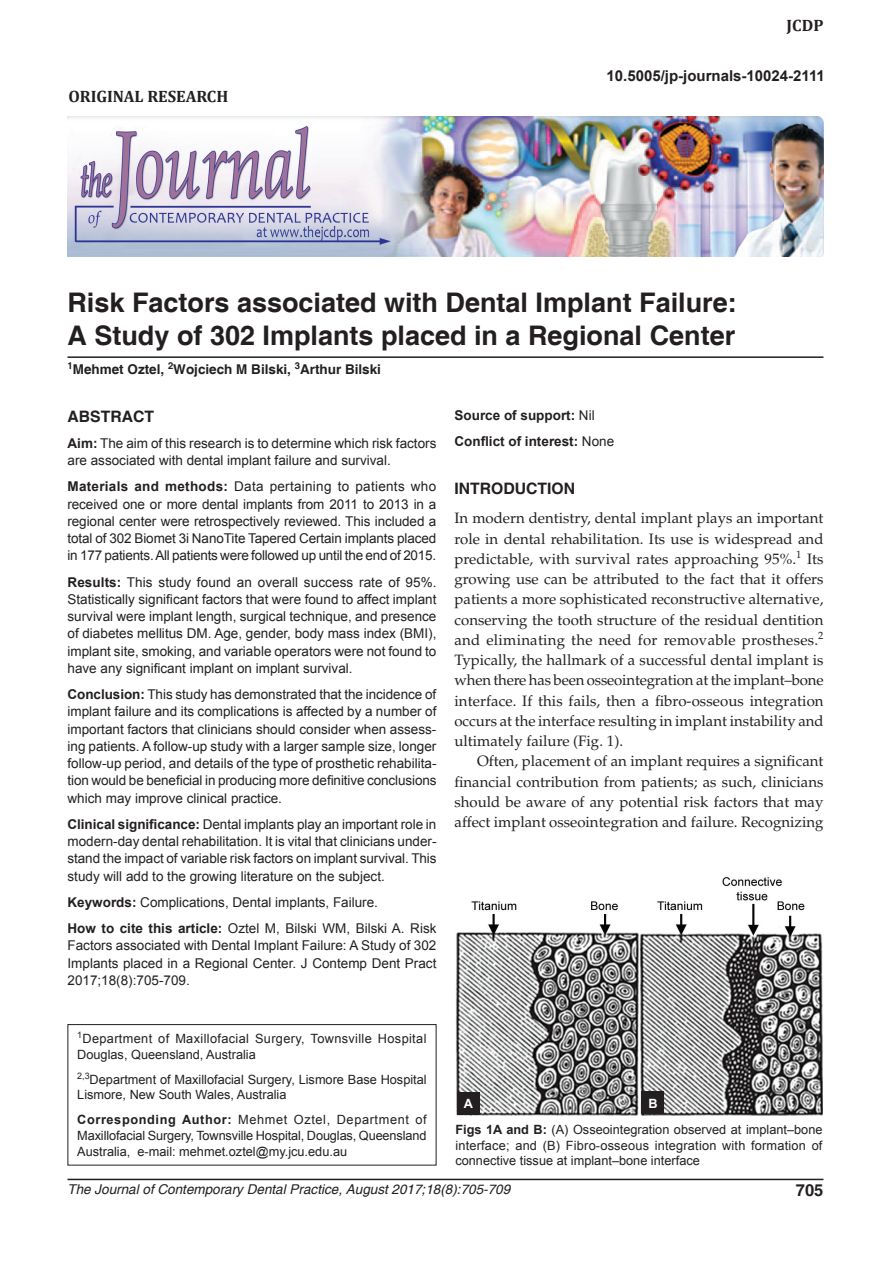
<style>
.page{position:relative;width:891px;height:1269px;background:#fff}
.page>*{position:absolute;margin:0;border:0;box-sizing:border-box;transform-origin:0 0}
.t1{font:700 27px/32.4px "Helvetica";color:#231f20}
.t2{font:700 16.5px "Cambria";color:#231f20}
.t3{font:700 16.5px "Helvetica";color:#231f20}
.t4{font:700 15.75px "Helvetica";color:#231f20}
.t5{font:15px/20.2px "Palatino";color:#231f20;text-align:justify}
.t6{font:700 15px "Arial";color:#231f20}
.t7{font:13.5px/17.2px "Arial";color:#231f20;text-align:justify}
.t8{font:italic 13.5px "Helvetica";color:#231f20}
.t9{font:700 13.5px "Helvetica";color:#231f20}
.t10{font:700 13.5px/26.2px "Arial";color:#231f20}
.t11{font:12.75px/15.8px "Arial";color:#231f20;text-align:justify}
.t12{font:12.75px/15.8px "Arial";letter-spacing:.03em;color:#231f20}
.t13{font:700 12.75px "Arial";color:#fff}
.s1{font-weight:700}
.s2{font-weight:400}
</style>
<div class="page">
<hr style="left:68px;top:1179px;width:756px;height:1px;background:#231f20">
<hr style="left:68px;top:356px;width:756px;height:2px;background:#231f20">
<div style="left:68px;top:1024px;width:368px;height:142px;border:1px solid #231f20"></div>
<img style="left:68px;top:116px;width:756px;height:141px">
<img style="left:456px;top:877px;width:367px;height:239px">
<div style="left:457px;top:1092px;width:23px;height:23px;background:#231f20"></div>
<div style="left:642px;top:1092px;width:22px;height:22px;background:#231f20"></div>
<p class="t2" style="left:787px;top:16px;width:38px">JCDP</p>
<p class="t2" style="left:68px;top:86px;width:161px">ORIGINAL RESEARCH</p>
<p class="t6" style="left:607px;top:65px;width:220px">10.5005/jp-journals-10024-2111</p>
<h1 class="t1" style="left:68px;top:288px;width:671px">Risk Factors associated with Dental Implant Failure:<br>A Study of 302 Implants placed in a Regional Center</h1>
<p class="t9" style="left:68px;top:361px;width:315px"><sup>1</sup>Mehmet Oztel, <sup>2</sup>Wojciech M Bilski, <sup>3</sup>Arthur Bilski</p>
<p class="t4" style="left:68px;top:406px;width:88px">ABSTRACT</p>
<p class="t7" style="left:68px;top:435px;width:370px"><span class="s1">Aim:</span> The aim of this research is to determine which risk factors are associated with dental implant failure and survival.</p>
<p class="t7" style="left:68px;top:478px;width:370px"><span class="s1">Materials and methods:</span> Data pertaining to patients who received one or more dental implants from 2011 to 2013 in a regional center were retrospectively reviewed. This included a total of 302 Biomet 3i NanoTite Tapered Certain implants placed in 177 patients. All patients were followed up until the end of 2015.</p>
<p class="t7" style="left:68px;top:573px;width:371px"><span class="s1">Results:</span> This study found an overall success rate of 95%.<br>Statistically significant factors that were found to affect implant survival were implant length, surgical technique, and presence of diabetes mellitus DM. Age, gender, body mass index (BMI), implant site, smoking, and variable operators were not found to have any significant implant on implant survival.</p>
<p class="t7" style="left:68px;top:686px;width:371px"><span class="s1">Conclusion:</span> This study has demonstrated that the incidence of implant failure and its complications is affected by a number of important factors that clinicians should consider when assess&shy;ing patients. A follow-up study with a larger sample size, longer follow-up period, and details of the type of prosthetic rehabilita&shy;tion would be beneficial in producing more definitive conclusions which may improve clinical practice.</p>
<p class="t7" style="left:68px;top:816px;width:371px"><span class="s1">Clinical significance:</span> Dental implants play an important role in modern-day dental rehabilitation. It is vital that clinicians under&shy;stand the impact of variable risk factors on implant survival. This study will add to the growing literature on the subject.</p>
<p class="t7" style="left:68px;top:889px;width:371px;line-height:26.2px"><span class="s1">Keywords:</span> Complications, Dental implants, Failure.<br><span class="s1">How to cite this article:</span> Oztel M, Bilski WM, Bilski A. Risk</p>
<p class="t7" style="left:68px;top:937px;width:370px">Factors associated with Dental Implant Failure: A Study of 302<br>Implants placed in a Regional Center. J Contemp Dent Pract 2017;18(8):705-709.</p>
<p class="t12" style="left:77px;top:1031px;width:351px"><sup>1</sup>Department of Maxillofacial Surgery, Townsville Hospital<br>Douglas, Queensland, Australia</p>
<p class="t11" style="left:77px;top:1072px;width:351px"><sup>2,3</sup>Department of Maxillofacial Surgery, Lismore Base Hospital<br>Lismore, New South Wales, Australia</p>
<p class="t11" style="left:77px;top:1112px;width:351px"><span class="s1">Corresponding Author:</span> Mehmet Oztel, Department of Maxillofacial Surgery, Townsville Hospital, Douglas, Queensland Australia, e-mail: mehmet.oztel@my.jcu.edu.au</p>
<p class="t10" style="left:454px;top:403px;width:161px">Source of support: <span class="s2">Nil<br></span>Conflict of interest: <span class="s2">None</span></p>
<p class="t4" style="left:454px;top:479px;width:122px">INTRODUCTION</p>
<p class="t5" style="left:454px;top:509px;width:371px">In modern dentistry, dental implant plays an important role in dental rehabilitation. Its use is widespread and predictable, with survival rates approaching 95%.<sup>1</sup> Its growing use can be attributed to the fact that it offers patients a more sophisticated reconstructive alternative, conserving the tooth structure of the residual dentition and eliminating the need for removable prostheses.<sup>2<br></sup>Typically, the hallmark of a successful dental implant is when there has been osseointegration at the implant–bone interface. If this fails, then a fibro-osseous integration occurs at the interface resulting in implant instability and ultimately failure (Fig. 1).</p>
<p class="t5" style="left:454px;top:752px;width:371px;text-indent:22px">Often, placement of an implant requires a significant financial contribution from patients; as such, clinicians should be aware of any potential risk factors that may affect implant osseointegration and failure. Recognizing</p>
<p class="t13" style="left:464px;top:1095px;width:11px">A</p>
<p class="t13" style="left:648px;top:1095px;width:11px">B</p>
<p class="t11" style="left:455px;top:1122px;width:369px"><span class="s1">Figs 1A and B:</span> (A) Osseointegration observed at implant–bone interface; and (B) Fibro-osseous integration with formation of connective tissue at implant–bone interface</p>
<p class="t8" style="left:68px;top:1181px;width:444px">The Journal of Contemporary Dental Practice, August 2017;18(8):705-709</p>
<p class="t3" style="left:796px;top:1180px;width:29px">705</p>
</div>
